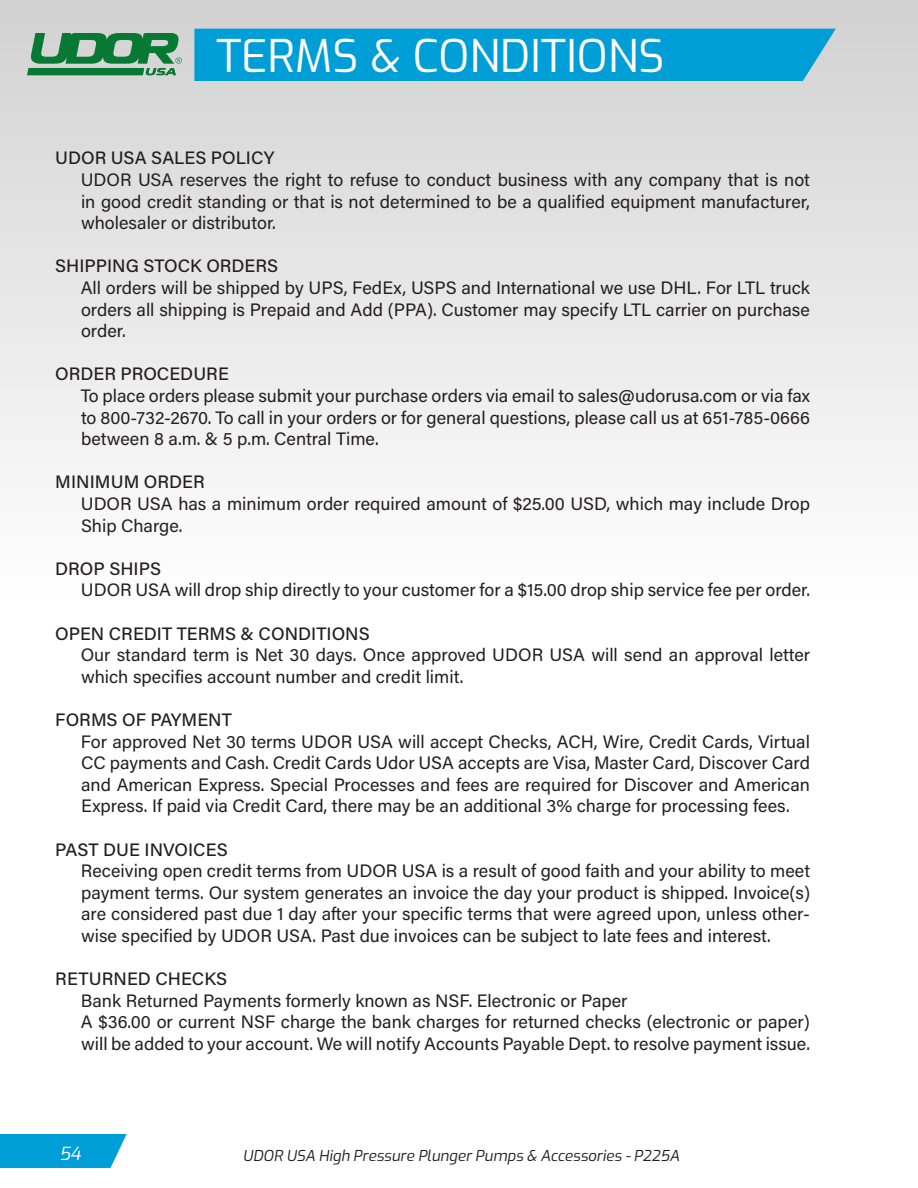
<style>
.page{position:relative;width:918px;height:1188px;background:#fff}
.page>*{position:absolute;margin:0;border:0;box-sizing:border-box;transform-origin:0 0}
.t1{font:45px "Exo";color:#fff}
.t2{font:18px/21.6px "Acumin Pro";color:#231f20;text-align:justify}
.t3{font:500 18px "Acumin Pro";color:#231f20}
.t4{font:italic 18px "Exo";color:#fff}
.t5{font:italic 15px "Exo";color:#231f20}
</style>
<div class="page">
<div style="left:0;top:0;width:918px;height:598px;background:linear-gradient(to bottom,#d1d1d1,#fefefe)"></div>
<div style="left:194px;top:29px;width:642px;height:52px;background:#009ed6"></div>
<svg style="left:27px;top:33px;width:155px;height:42px;background:#559c70"></svg>
<svg style="left:0;top:1134px;width:127px;height:34px;background:#10a4d8"></svg>
<p class="t1" style="left:216px;top:23px;width:450px">TERMS &amp; CONDITIONS</p>
<p class="t3" style="left:55px;top:146px;width:221px">UDOR USA SALES POLICY</p>
<p class="t2" style="left:81px;top:168px;width:731px">UDOR USA reserves the right to refuse to conduct business with any company that is not in good credit standing or that is not determined to be a qualified equipment manufacturer, wholesaler or distributor.</p>
<p class="t3" style="left:55px;top:254px;width:225px">SHIPPING STOCK ORDERS</p>
<p class="t2" style="left:81px;top:276px;width:731px">All orders will be shipped by UPS, FedEx, USPS and International we use DHL. For LTL truck orders all shipping is Prepaid and Add (PPA). Customer may specify LTL carrier on purchase order.</p>
<p class="t3" style="left:55px;top:362px;width:175px">ORDER PROCEDURE</p>
<p class="t2" style="left:81px;top:384px;width:731px">To place orders please submit your purchase orders via email to sales@udorusa.com or via fax to 800-732-2670. To call in your orders or for general questions, please call us at 651-785-0666 between 8 a.m. &amp; 5 p.m. Central Time.</p>
<p class="t3" style="left:55px;top:470px;width:151px">MINIMUM ORDER</p>
<p class="t2" style="left:81px;top:492px;width:731px">UDOR USA has a minimum order required amount of $25.00 USD, which may include Drop<br>Ship Charge.</p>
<p class="t3" style="left:55px;top:556px;width:107px">DROP SHIPS</p>
<p class="t2" style="left:81px;top:579px;width:731px">UDOR USA will drop ship directly to your customer for a $15.00 drop ship service fee per order.</p>
<p class="t3" style="left:55px;top:621px;width:316px">OPEN CREDIT TERMS &amp; CONDITIONS</p>
<p class="t2" style="left:81px;top:643px;width:731px">Our standard term is Net 30 days. Once approved UDOR USA will send an approval letter which specifies account number and credit limit.</p>
<p class="t3" style="left:55px;top:707px;width:178px">FORMS OF PAYMENT</p>
<p class="t2" style="left:81px;top:730px;width:731px">For approved Net 30 terms UDOR USA will accept Checks, ACH, Wire, Credit Cards, Virtual CC payments and Cash. Credit Cards Udor USA accepts are Visa, Master Card, Discover Card and American Express. Special Processes and fees are required for Discover and American Express. If paid via Credit Card, there may be an additional 3% charge for processing fees.</p>
<p class="t3" style="left:55px;top:837px;width:174px">PAST DUE INVOICES</p>
<p class="t2" style="left:81px;top:859px;width:731px">Receiving open credit terms from UDOR USA is a result of good faith and your ability to meet payment terms. Our system generates an invoice the day your product is shipped. Invoice(s) are considered past due 1 day after your specific terms that were agreed upon, unless other&shy;wise specified by UDOR USA. Past due invoices can be subject to late fees and interest.</p>
<p class="t3" style="left:55px;top:966px;width:173px">RETURNED CHECKS</p>
<p class="t2" style="left:81px;top:989px;width:548px">Bank Returned Payments formerly known as NSF. Electronic or Paper</p>
<p class="t2" style="left:81px;top:1011px;width:731px">A $36.00 or current NSF charge the bank charges for returned checks (electronic or paper) will be added to your account. We will notify Accounts Payable Dept. to resolve payment issue.</p>
<p class="t4" style="left:59px;top:1140px;width:23px">54</p>
<p class="t5" style="left:243px;top:1144px;width:438px">UDOR USA High Pressure Plunger Pumps &amp; Accessories - P225A</p>
</div>
